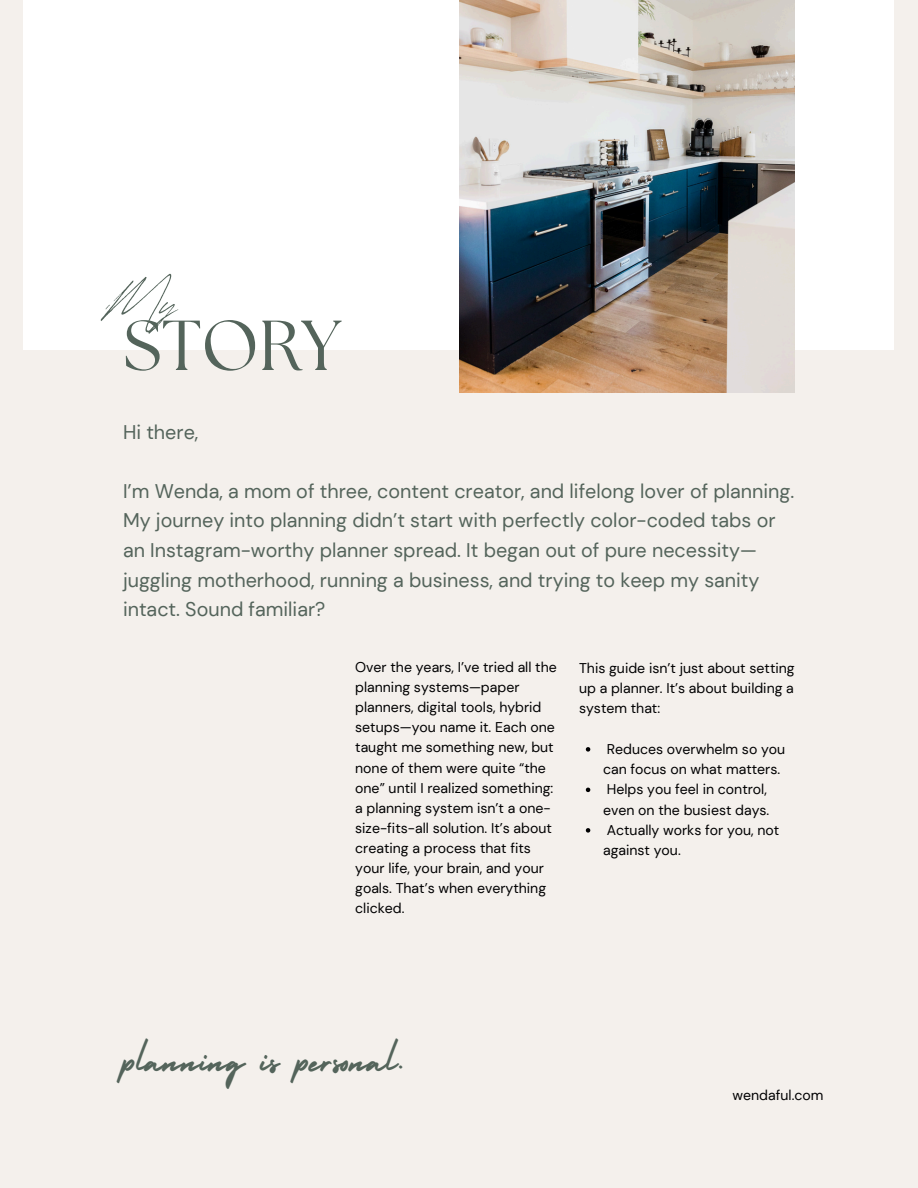
<style>
.page{position:relative;width:918px;height:1188px;background:#f4f0ec}
.page>*{position:absolute;margin:0;border:0;box-sizing:border-box;transform-origin:0 0}
.t1{font:70.5px "The Seasons";color:#54645b}
.t2{font:65.7px "Revive 80 Signature";color:#54645b}
.t3{font:45.6px "Holiday";color:#54645b}
.t4{font:19.8px/29.7px "DM Sans";color:#54645b}
.t5{font:14.1px/20.1px "DM Sans";color:#000001}
</style>
<div class="page">
<div style="left:23px;top:0;width:871px;height:350px;background:#fff"></div>
<img style="left:459px;top:0;width:336px;height:392px">
<svg style="left:586px;top:747px;width:4px;height:5px"></svg>
<svg style="left:586px;top:788px;width:4px;height:4px"></svg>
<svg style="left:586px;top:828px;width:4px;height:5px"></svg>
<p class="t2" style="left:106px;top:252px;width:74px">My</p>
<p class="t1" style="left:123px;top:314px;width:219px">STORY</p>
<p class="t4" style="left:123px;top:417px;width:77px">Hi there,</p>
<p class="t4" style="left:123px;top:476px;width:673px">I’m Wenda, a mom of three, content creator, and lifelong lover of planning.<br>My journey into planning didn’t start with perfectly color-coded tabs or an Instagram-worthy planner spread. It began out of pure necessity— juggling motherhood, running a business, and trying to keep my sanity intact. Sound familiar?</p>
<p class="t5" style="left:355px;top:657px;width:203px">Over the years, I’ve tried all the planning systems—paper planners, digital tools, hybrid setups—you name it. Each one taught me something new, but none of them were quite “the one” until I realized something: a planning system isn’t a one&shy;size-fits-all solution. It’s about creating a process that fits your life, your brain, and your goals. That’s when everything clicked.</p>
<h4 class="t5" style="left:579px;top:658px;width:217px;text-align:justify">This guide isn’t just about setting up a planner. It’s about building a system that:</h4>
<p class="t5" style="left:603px;top:739px;width:184px">Reduces overwhelm so you can focus on what matters.</p>
<p class="t5" style="left:603px;top:779px;width:168px">Helps you feel in control, even on the busiest days.</p>
<p class="t5" style="left:603px;top:820px;width:178px">Actually works for you, not against you.</p>
<p class="t3" style="left:123px;top:1026px;width:282px">planning is personal.</p>
<p class="t5" style="left:733px;top:1085px;width:92px">wendaful.com</p>
</div>
